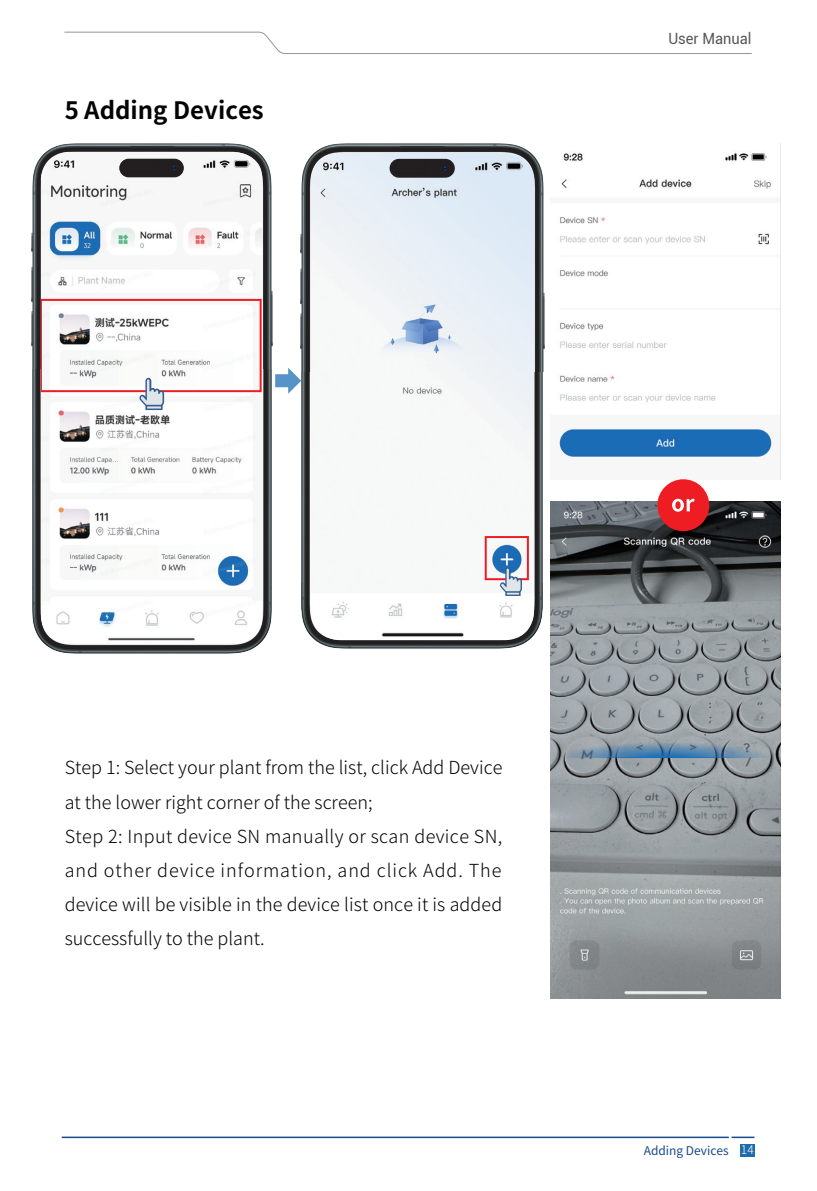
<style>
.page{position:relative;width:817px;height:1191px;background:#fff}
.page>*{position:absolute;margin:0;border:0;box-sizing:border-box;transform-origin:0 0}
.t1{font:700 24px "Source Han Sans CN";color:#030303}
.t2{font:300 18px/34px "Source Han Sans CN";letter-spacing:.005em;color:#030303}
.t3{font:15.4px "Roboto";color:#57585a;scale:.94 1}
.t4{font:12px "Source Han Sans CN";color:#194a89}
.s1{font-weight:300;color:#fff}
</style>
<div class="page">
<svg style="left:64px;top:31px;width:688px;height:23px"></svg>
<div style="left:740px;top:1143px;width:14px;height:13px;background:#1f6bac"></div>
<hr style="left:62px;top:1136px;width:666px;height:2px;background:#194a89">
<hr style="left:731px;top:1136px;width:23px;height:2px;background:#194a89">
<img style="left:550px;top:501px;width:230px;height:498px">
<img style="left:557px;top:153px;width:222px;height:306px">
<div style="left:657px;top:479px;width:52px;height:52px;background:#ee1d23;border-radius:50%"></div>
<svg style="left:672px;top:499px;width:22px;height:13px"></svg>
<img style="left:302px;top:371px;width:241px;height:212px">
<img style="left:302px;top:583px;width:241px;height:66px">
<img style="left:300px;top:144px;width:244px;height:227px">
<img style="left:310px;top:153px;width:224px;height:487px">
<div style="left:484px;top:536px;width:44px;height:44px;border:2px solid #ee1d23"></div>
<svg style="left:499px;top:565px;width:23px;height:31px"></svg>
<div style="left:389px;top:159px;width:65px;height:19px;background:#231f20;border-radius:9px"></div>
<img style="left:442px;top:165px;width:6px;height:6px">
<img style="left:32px;top:369px;width:239px;height:284px">
<img style="left:31px;top:144px;width:241px;height:225px">
<img style="left:41px;top:152px;width:221px;height:22px">
<img style="left:41px;top:174px;width:221px;height:469px">
<div style="left:41px;top:299px;width:220px;height:93px;border:2px solid #ee1d23"></div>
<svg style="left:139px;top:376px;width:25px;height:34px"></svg>
<div style="left:119px;top:159px;width:65px;height:18px;background:#231f20;border-radius:9px"></div>
<img style="left:171px;top:165px;width:6px;height:6px">
<svg style="left:275px;top:368px;width:26px;height:26px"></svg>
<h1 class="t1" style="left:65px;top:97px;width:201px">5 Adding Devices</h1>
<p class="t3" style="left:668px;top:28px;width:90px">User Manual</p>
<p class="t2" style="left:65px;top:751px;width:439px">Step 1: Select your plant from the list, click Add Device at the lower right corner of the screen;<br>Step 2: Input device SN manually or scan device SN, and other device information, and click Add. The device will be visible in the device list once it is added successfully to the plant.</p>
<p class="t4" style="left:643px;top:1143px;width:112px">Adding Devices <span class="s1">14</span></p>
</div>
